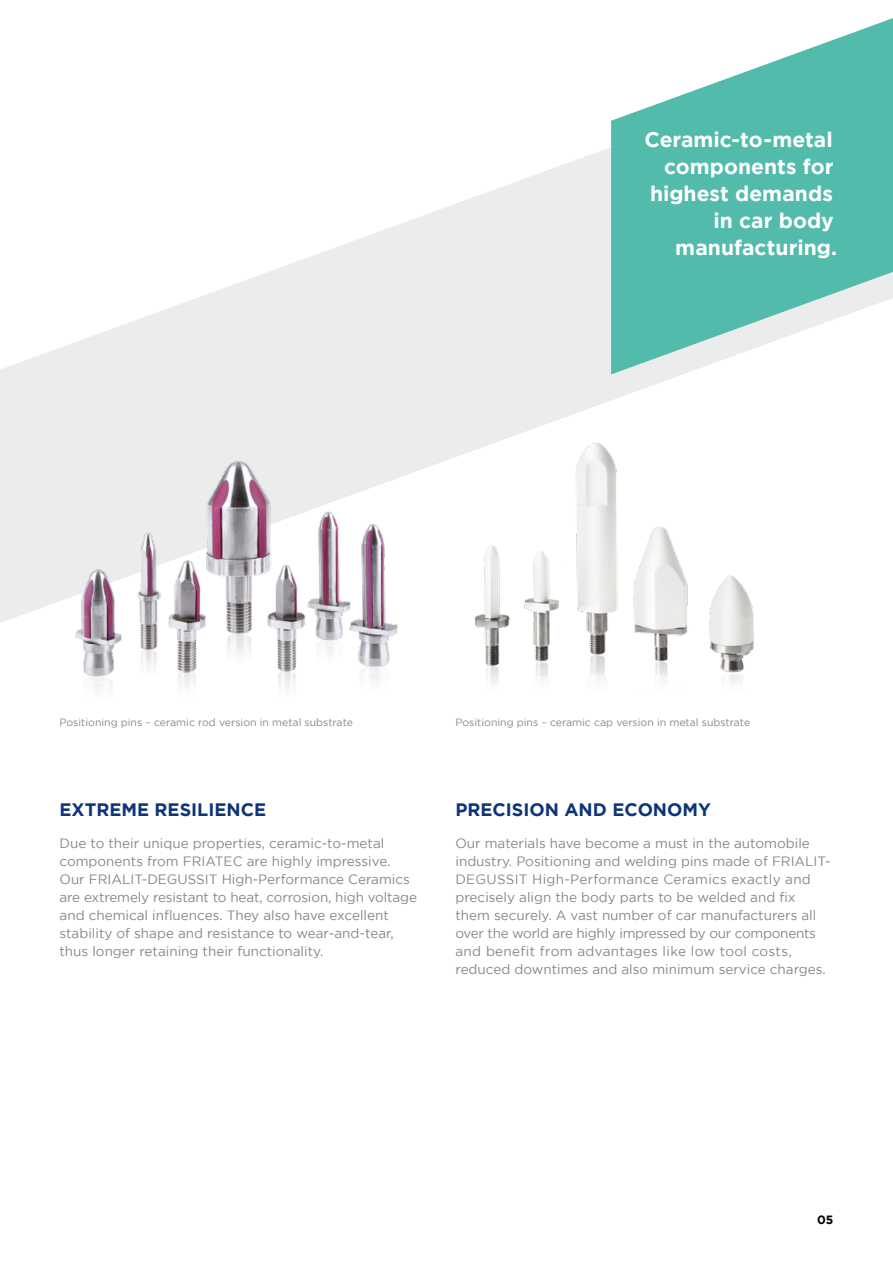
<style>
.page{position:relative;width:893px;height:1263px;background:#fff}
.page>*{position:absolute;margin:0;border:0;box-sizing:border-box;transform-origin:0 0}
.t1{font:700 21px/27px "Gotham";color:#fff;text-align:right}
.t2{font:700 18px "Gotham";color:#0e3479}
.t3{font:13.5px/18px "Gotham";color:#878786}
.t4{font:700 12px "Gotham";color:#000}
.t5{font:10.5px "Gotham";color:#878786}
</style>
<div class="page">
<svg style="left:0;top:147px;width:683px;height:476px;fill:#ececed"></svg>
<svg style="left:611px;top:18px;width:282px;height:356px;fill:#52bbab"></svg>
<img style="left:60px;top:444px;width:372px;height:246px">
<img style="left:455px;top:426px;width:299px;height:257px">
<h1 class="t1" style="left:644px;top:125px;width:194px">Ceramic-to-metal components for highest demands in car body manufacturing.</h1>
<p class="t5" style="left:60px;top:716px;width:295px">Positioning pins – ceramic rod version in metal substrate</p>
<p class="t5" style="left:455px;top:716px;width:296px">Positioning pins – ceramic cap version in metal substrate</p>
<h2 class="t2" style="left:60px;top:799px;width:208px">EXTREME RESILIENCE</h2>
<p class="t3" style="left:60px;top:834px;width:359px">Due to their unique properties, ceramic-to-metal components from FRIATEC are highly impressive.<br>Our FRIALIT-DEGUSSIT High-Performance Ceramics are extremely resistant to heat, corrosion, high voltage and chemical influences. They also have excellent stability of shape and resistance to wear-and-tear, thus longer retaining their functionality.</p>
<h2 class="t2" style="left:455px;top:799px;width:257px">PRECISION AND ECONOMY</h2>
<p class="t3" style="left:455px;top:834px;width:377px">Our materials have become a must in the automobile industry. Positioning and welding pins made of FRIALIT-DEGUSSIT High-Performance Ceramics exactly and precisely align the body parts to be welded and fix them securely. A vast number of car manufacturers all over the world are highly impressed by our components and benefit from advantages like low tool costs, reduced downtimes and also minimum service charges.</p>
<p class="t4" style="left:817px;top:1212px;width:18px">05</p>
</div>
